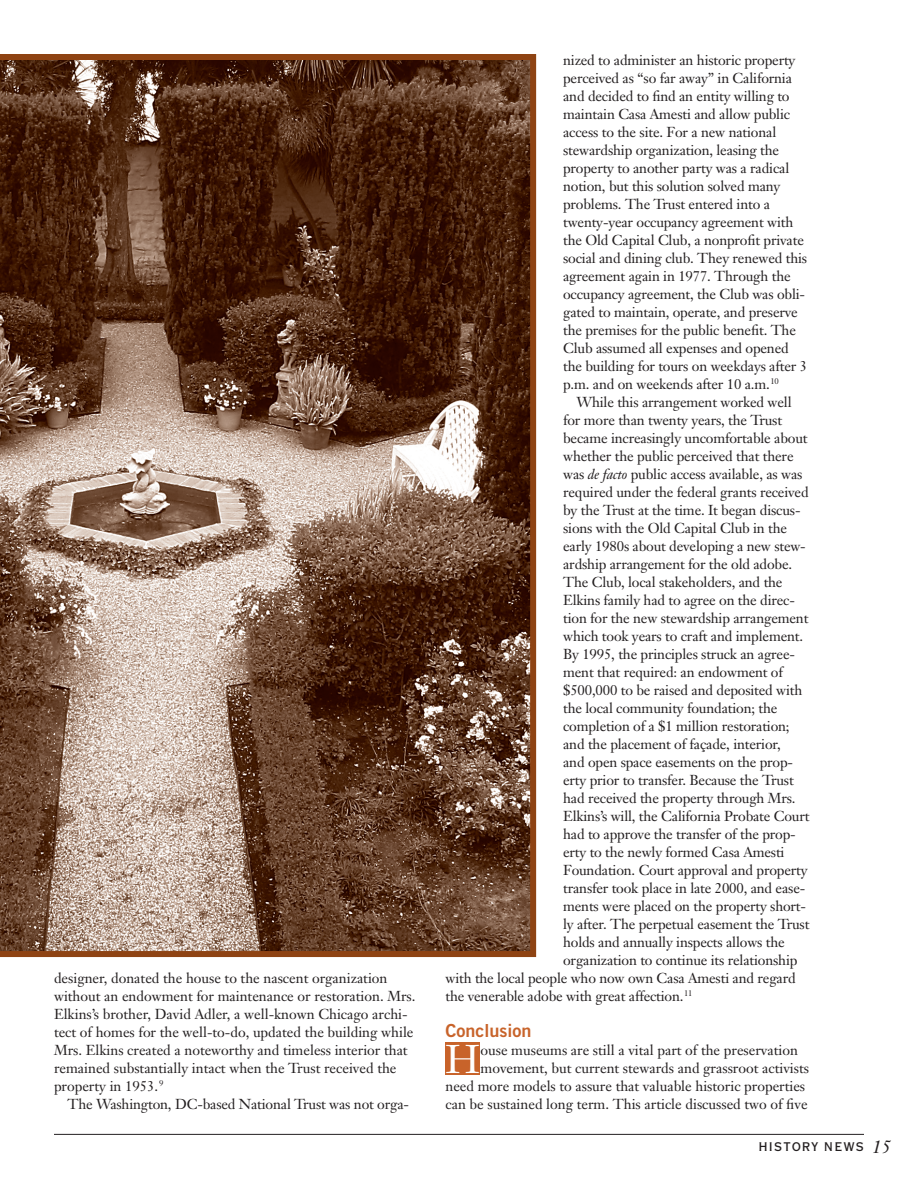
<style>
.page{position:relative;width:918px;height:1188px;background:#fff}
.page>*{position:absolute;margin:0;border:0;box-sizing:border-box;transform-origin:0 0}
.t1{font:39.45px "Janson Text";color:#fff}
.t2{font:18px "Trade Gothic Bold Two";color:#c8632a}
.t3{font:14.25px/18px "Janson Text";letter-spacing:-.01em;color:#231f20}
.t4{font:12px "Copperplate Thirty AB";letter-spacing:.135em;color:#231f20}
.s1{font-style:italic}
.s2{font-family:"Janson Text";font-style:italic;font-size:18px}
</style>
<div class="page">
<hr style="left:54px;top:1134px;width:810px;height:1px;background:#231f20">
<div style="left:446px;top:1042px;width:34px;height:33px;background:#c8632a"></div>
<svg style="left:0;top:54px;width:536px;height:903px;background:#765644"></svg>
<p class="t3" style="left:54px;top:969px;width:363px">designer, donated the house to the nascent organization without an endowment for maintenance or restoration. Mrs.<br>Elkins’s brother, David Adler, a well-known Chicago archi&shy;tect of homes for the well-to-do, updated the building while Mrs. Elkins created a noteworthy and timeless interior that remained substantially intact when the Trust received the property in 1953.<sup>9</sup></p>
<p class="t3" style="left:68px;top:1095px;width:343px">The Washington, DC-based National Trust was not orga-</p>
<p class="t3" style="left:563px;top:51px;width:246px">nized to administer an historic property perceived as “so far away” in California and decided to find an entity willing to maintain Casa Amesti and allow public access to the site. For a new national stewardship organization, leasing the property to another party was a radical notion, but this solution solved many problems. The Trust entered into a twenty-year occupancy agreement with the Old Capital Club, a nonprofit private social and dining club. They renewed this agreement again in 1977. Through the occupancy agreement, the Club was obli&shy;gated to maintain, operate, and preserve the premises for the public benefit. The Club assumed all expenses and opened the building for tours on weekdays after 3 p.m. and on weekends after 10 a.m.<sup>10</sup></p>
<p class="t3" style="left:577px;top:393px;width:216px">While this arrangement worked well</p>
<p class="t3" style="left:563px;top:411px;width:221px">for more than twenty years, the Trust</p>
<p class="t3" style="left:563px;top:429px;width:246px">became increasingly uncomfortable about</p>
<p class="t3" style="left:563px;top:447px;width:232px">whether the public perceived that there</p>
<p class="t3" style="left:563px;top:465px;width:241px">was <span class="s1">de facto</span> public access available, as was</p>
<p class="t3" style="left:563px;top:483px;width:247px">required under the federal grants received</p>
<p class="t3" style="left:563px;top:501px;width:239px">by the Trust at the time. It began discus-</p>
<p class="t3" style="left:563px;top:519px;width:226px">sions with the Old Capital Club in the</p>
<p class="t3" style="left:563px;top:537px;width:244px">early 1980s about developing a new stew-</p>
<p class="t3" style="left:563px;top:555px;width:231px">ardship arrangement for the old adobe.</p>
<p class="t3" style="left:563px;top:573px;width:221px">The Club, local stakeholders, and the</p>
<p class="t3" style="left:563px;top:591px;width:233px">Elkins family had to agree on the direc-</p>
<p class="t3" style="left:563px;top:609px;width:247px">tion for the new stewardship arrangement</p>
<p class="t3" style="left:563px;top:627px;width:242px">which took years to craft and implement.</p>
<p class="t3" style="left:563px;top:645px;width:233px">By 1995, the principles struck an agree-</p>
<p class="t3" style="left:563px;top:663px;width:221px">ment that required: an endowment of</p>
<p class="t3" style="left:563px;top:681px;width:241px">$500,000 to be raised and deposited with</p>
<p class="t3" style="left:563px;top:699px;width:216px">the local community foundation; the</p>
<p class="t3" style="left:563px;top:717px;width:228px">completion of a $1 million restoration;</p>
<p class="t3" style="left:563px;top:735px;width:219px">and the placement of façade, interior,</p>
<p class="t3" style="left:563px;top:753px;width:231px">and open space easements on the prop-</p>
<p class="t3" style="left:563px;top:771px;width:232px">erty prior to transfer. Because the Trust</p>
<p class="t3" style="left:563px;top:789px;width:234px">had received the property through Mrs.</p>
<p class="t3" style="left:563px;top:807px;width:248px">Elkins’s will, the California Probate Court</p>
<p class="t3" style="left:563px;top:825px;width:234px">had to approve the transfer of the prop-</p>
<p class="t3" style="left:563px;top:843px;width:223px">erty to the newly formed Casa Amesti</p>
<p class="t3" style="left:563px;top:861px;width:246px">Foundation. Court approval and property</p>
<p class="t3" style="left:563px;top:879px;width:244px">transfer took place in late 2000, and ease-</p>
<p class="t3" style="left:563px;top:897px;width:244px">ments were placed on the property short-</p>
<p class="t3" style="left:563px;top:915px;width:248px">ly after. The perpetual easement the Trust</p>
<p class="t3" style="left:563px;top:933px;width:223px">holds and annually inspects allows the</p>
<p class="t3" style="left:563px;top:951px;width:236px">organization to continue its relationship</p>
<p class="t3" style="left:446px;top:969px;width:352px">with the local people who now own Casa Amesti and regard</p>
<p class="t3" style="left:446px;top:987px;width:249px">the venerable adobe with great affection.<sup>11</sup></p>
<p class="t2" style="left:446px;top:1020px;width:88px">Conclusion</p>
<h1 class="t1" style="left:446px;top:1034px;width:36px">H</h1>
<p class="t3" style="left:481px;top:1041px;width:319px">ouse museums are still a vital part of the preservation</p>
<p class="t3" style="left:481px;top:1059px;width:330px">movement, but current stewards and grassroot activists</p>
<p class="t3" style="left:446px;top:1077px;width:361px">need more models to assure that valuable historic properties</p>
<p class="t3" style="left:446px;top:1095px;width:364px">can be sustained long term. This article discussed two of five</p>
<p class="t4" style="left:759px;top:1140px;width:134px">HISTORY NEWS <span class="s2">15</span></p>
</div>
